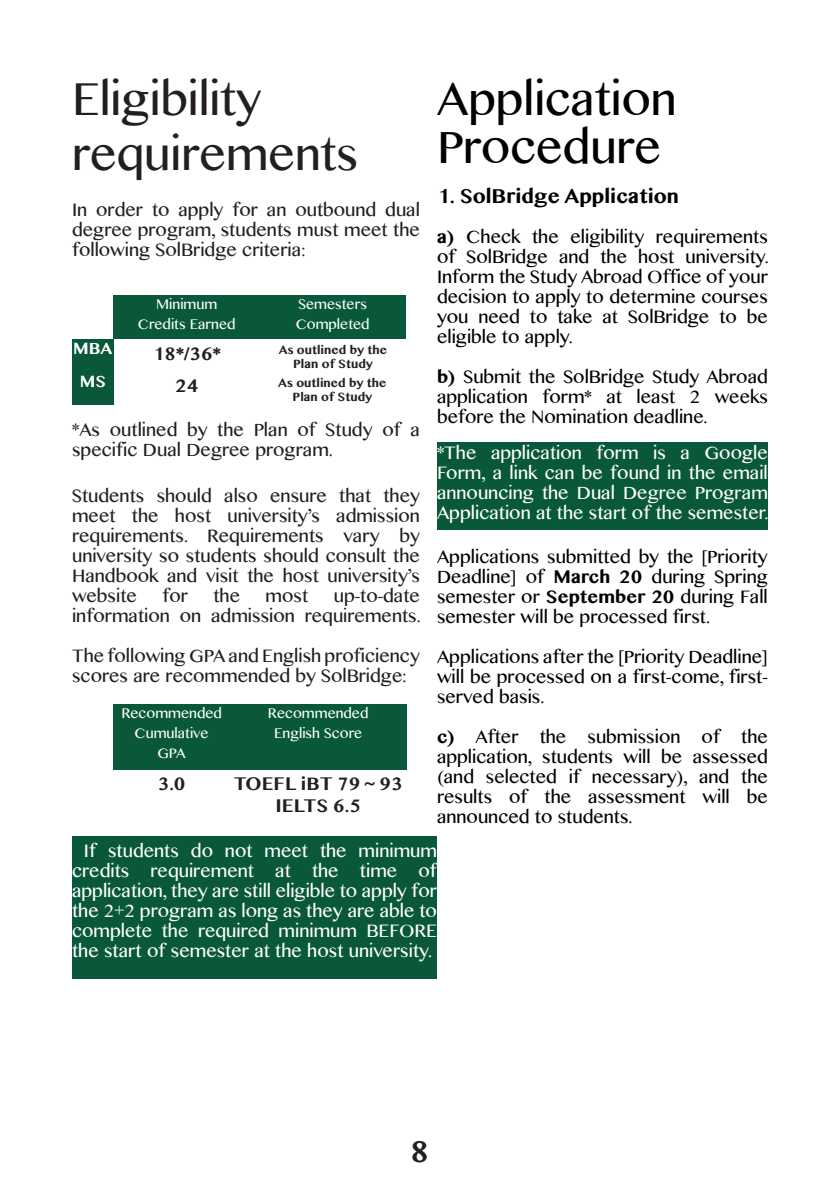
<style>
.page{position:relative;width:840px;height:1191px;background:#fff}
.page>*{position:absolute;margin:0;border:0;box-sizing:border-box;transform-origin:0 0}
.t1{font:46px/55.2px "Bangla MN";color:#231f20}
.t2{font:46px "Bangla MN";color:#000}
.t3{font:700 30px "Bangla MN";color:#231f20}
.t4{font:700 20px "Bangla MN";color:#000}
.t5{font:18px/20px "Bangla MN";color:#000;text-align:justify}
.t6{font:18px/20px "Bangla MN";color:#231f20;text-align:justify}
.t7{font:18px/20px "Bangla MN";color:#fff;text-align:justify}
.t8{font:700 18px "Bangla MN";color:#231f20}
.t9{font:700 16px "Bangla MN";color:#fff}
.t10{font:14px "Bangla MN";color:#fff}
.t11{font:700 12px "Bangla MN";color:#231f20}
.s1{font-weight:700}
</style>
<div class="page">
<div style="left:259px;top:296px;width:147px;height:43px;background:#085839"></div>
<div style="left:72px;top:339px;width:41px;height:33px;background:#085839"></div>
<div style="left:113px;top:296px;width:147px;height:43px;background:#085839"></div>
<div style="left:230px;top:704px;width:176px;height:66px;background:#085839"></div>
<div style="left:72px;top:836px;width:365px;height:143px;background:#085839"></div>
<div style="left:72px;top:372px;width:41px;height:33px;background:#085839"></div>
<div style="left:113px;top:704px;width:117px;height:66px;background:#085839"></div>
<div style="left:437px;top:443px;width:330px;height:87px;background:#085839"></div>
<p class="t1" style="left:72px;top:71px;width:287px">Eligibility requirements</p>
<p class="t6" style="left:72px;top:200px;width:349px">In order to apply for an outbound dual degree program, students must meet the following SolBridge criteria:</p>
<p class="t9" style="left:73px;top:338px;width:41px">MBA</p>
<p class="t9" style="left:80px;top:371px;width:28px">MS</p>
<p class="t10" style="left:156px;top:295px;width:63px">Minimum</p>
<p class="t10" style="left:138px;top:315px;width:99px">Credits Earned</p>
<p class="t10" style="left:298px;top:295px;width:70px">Semesters</p>
<p class="t10" style="left:295px;top:315px;width:75px">Completed</p>
<p class="t8" style="left:153px;top:341px;width:69px">18*/36*</p>
<p class="t11" style="left:279px;top:342px;width:110px">As outlined by the</p>
<p class="t11" style="left:293px;top:356px;width:81px">Plan of Study</p>
<p class="t8" style="left:175px;top:374px;width:25px">24</p>
<p class="t11" style="left:278px;top:375px;width:110px">As outlined by the</p>
<p class="t11" style="left:292px;top:389px;width:81px">Plan of Study</p>
<p class="t6" style="left:72px;top:420px;width:349px">*As outlined by the Plan of Study of a specific Dual Degree program.</p>
<p class="t6" style="left:72px;top:486px;width:349px">Students should also ensure that they meet the host university’s admission requirements. Requirements vary by university so students should consult the Handbook and visit the host university’s website</p>
<p class="t6" style="left:72px;top:586px;width:350px;text-align:right">up-to-date<br>information on admission requirements.</p>
<p class="t6" style="left:72px;top:646px;width:349px">The following GPA and English proficiency scores are recommended by SolBridge:</p>
<p class="t6" style="left:162px;top:586px;width:27px">for</p>
<p class="t6" style="left:213px;top:586px;width:28px">the</p>
<p class="t6" style="left:265px;top:586px;width:44px">most</p>
<p class="t10" style="left:121px;top:703px;width:102px">Recommended</p>
<p class="t10" style="left:135px;top:723px;width:75px">Cumulative</p>
<p class="t10" style="left:157px;top:743px;width:30px">GPA</p>
<p class="t8" style="left:158px;top:772px;width:29px">3.0</p>
<p class="t10" style="left:268px;top:703px;width:102px">Recommended</p>
<p class="t10" style="left:274px;top:723px;width:90px">English Score</p>
<p class="t8" style="left:233px;top:772px;width:170px">TOEFL iBT 79 ~ 93</p>
<p class="t8" style="left:275px;top:794px;width:87px">IELTS 6.5</p>
<p class="t2" style="left:437px;top:69px;width:241px">Application</p>
<p class="t2" style="left:437px;top:117px;width:225px">Procedure</p>
<p class="t4" style="left:437px;top:183px;width:243px">1. SolBridge Application</p>
<p class="t5" style="left:437px;top:226px;width:333px"><span class="s1">a)</span> Check the eligibility requirements of SolBridge and the host university.<br>Inform the Study Abroad Office of your decision to apply to determine courses you need to take at SolBridge to be eligible to apply.</p>
<p class="t5" style="left:437px;top:366px;width:332px"><span class="s1">b)</span> Submit the SolBridge Study Abroad application form* at least 2 weeks before the Nomination deadline.</p>
<p class="t7" style="left:437px;top:443px;width:333px">*The application form is a Google Form, a link can be found in the email announcing the Dual Degree Program Application at the start of the semester.</p>
<p class="t5" style="left:437px;top:546px;width:332px">Applications submitted by the [Priority Deadline] of <span class="s1">March 20</span> during Spring semester or <span class="s1">September 20</span> during Fall semester will be processed first.</p>
<p class="t5" style="left:437px;top:646px;width:332px">Applications after the [Priority Deadline] will be processed on a first-come, first&shy;served basis.</p>
<p class="t5" style="left:437px;top:726px;width:332px"><span class="s1">c)</span> After the submission of the application, students will be assessed (and selected if necessary), and the results of the assessment will be announced to students.</p>
<p class="t7" style="left:72px;top:841px;width:366px;text-indent:12px">If students do not meet the minimum credits requirement at the time of application, they are still eligible to apply for the 2+2 program as long as they are able to complete the required minimum BEFORE the start of semester at the host university.</p>
<h2 class="t3" style="left:410px;top:1132px;width:21px">8</h2>
</div>
